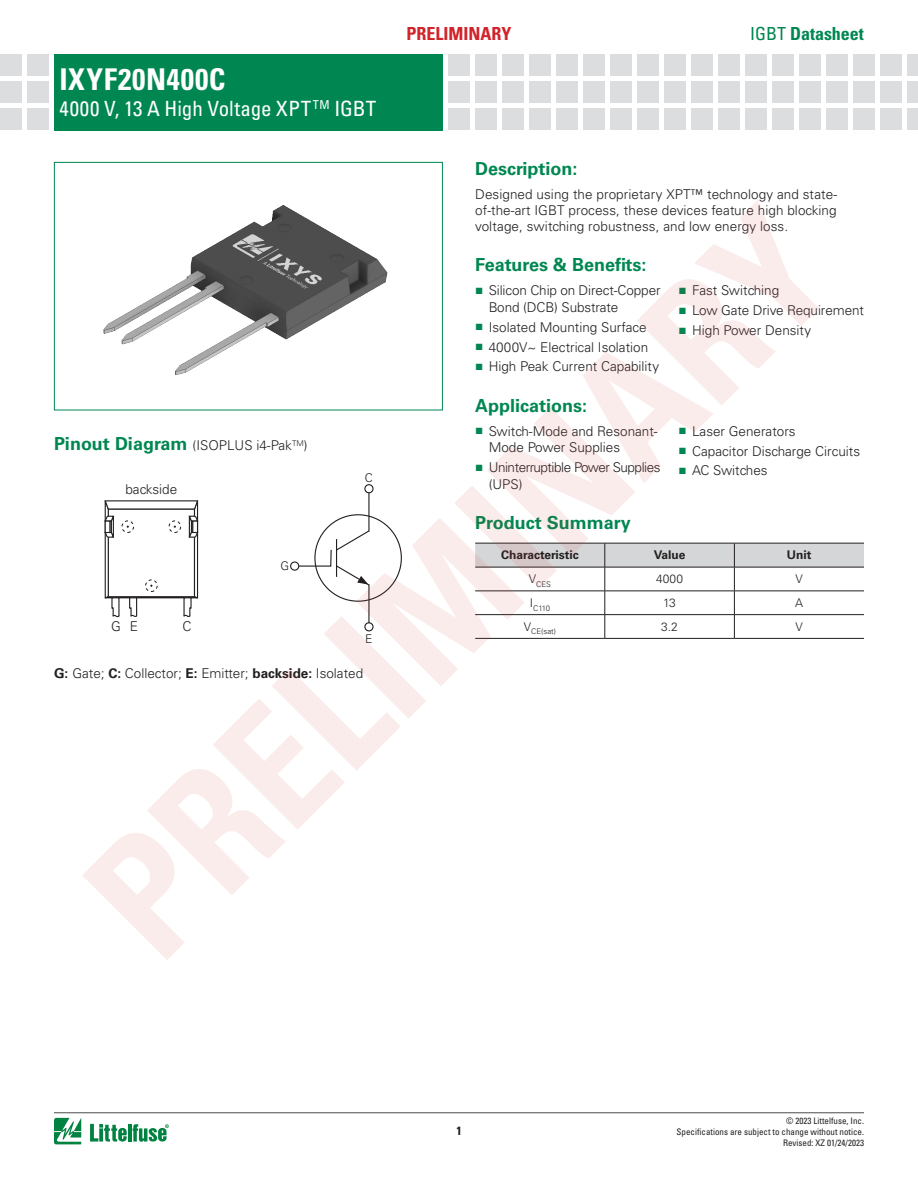
<style>
.page{position:relative;width:918px;height:1188px;background:#fff}
.page>*{position:absolute;margin:0;border:0;box-sizing:border-box;transform-origin:0 0}
.t1{font:700 condensed 30px "Univers LT Std";letter-spacing:.025em;color:#fff}
.t2{font:condensed 21px "Univers LT Std";color:#fff}
.t3{font:700 18px "Univers LT Std";color:#008751}
.t4{font:700 condensed 18px "Univers LT Std";color:#008751}
.t5{font:700 condensed 18px "Univers LT Std";color:#d1232a}
.t6{font:300 13.5px/16.2px "Univers LT Std";color:#231f20}
.t7{font:300 13.5px/16.5px "Univers LT Std";letter-spacing:-.035em;color:#231f20}
.t8{font:700 12px "Univers LT Std";color:#231f20}
.t9{font:300 12px "Univers LT Std";letter-spacing:.01em;color:#231f20}
.t10{font:700 condensed 12px "Univers LT Std";color:#231f20}
.t11{font:condensed 9px/10.6px "Univers LT Std";color:#231f20;text-align:right}
.t12{font:300 7.8px "Univers LT Std";color:#231f20}
.s1{font-weight:700;font-size:18px;color:#008751}
.s2{font-weight:700}
.s3{font-weight:400}
.s4{font-family:"Arial";font-weight:400;color:#008751}
</style>
<div class="page">
<svg style="left:54px;top:1118px;width:27px;height:26px"></svg>
<hr style="left:128px;top:1124px;width:3px;height:18px;background:#008240">
<svg style="left:133px;top:1124px;width:36px;height:18px"></svg>
<svg style="left:90px;top:1124px;width:37px;height:18px"></svg>
<hr style="left:54px;top:1112px;width:810px;height:1px;background:#4b4c4d">
<div style="left:27px;top:54px;width:22px;height:22px;background:#dcddde"></div>
<div style="left:27px;top:82px;width:22px;height:21px;background:#dcddde"></div>
<div style="left:27px;top:109px;width:22px;height:21px;background:#dcddde"></div>
<div style="left:0;top:54px;width:22px;height:22px;background:#dcddde"></div>
<div style="left:0;top:82px;width:22px;height:21px;background:#dcddde"></div>
<div style="left:0;top:109px;width:22px;height:21px;background:#dcddde"></div>
<div style="left:502px;top:54px;width:22px;height:22px;background:#dcddde"></div>
<div style="left:502px;top:82px;width:22px;height:21px;background:#dcddde"></div>
<div style="left:502px;top:109px;width:22px;height:21px;background:#dcddde"></div>
<div style="left:475px;top:54px;width:22px;height:22px;background:#dcddde"></div>
<div style="left:475px;top:82px;width:22px;height:21px;background:#dcddde"></div>
<div style="left:475px;top:109px;width:22px;height:21px;background:#dcddde"></div>
<div style="left:556px;top:54px;width:22px;height:22px;background:#dcddde"></div>
<div style="left:556px;top:82px;width:22px;height:21px;background:#dcddde"></div>
<div style="left:556px;top:109px;width:22px;height:21px;background:#dcddde"></div>
<div style="left:529px;top:54px;width:22px;height:22px;background:#dcddde"></div>
<div style="left:529px;top:82px;width:22px;height:21px;background:#dcddde"></div>
<div style="left:529px;top:109px;width:22px;height:21px;background:#dcddde"></div>
<div style="left:610px;top:54px;width:22px;height:22px;background:#dcddde"></div>
<div style="left:610px;top:82px;width:22px;height:21px;background:#dcddde"></div>
<div style="left:610px;top:109px;width:22px;height:21px;background:#dcddde"></div>
<div style="left:583px;top:54px;width:22px;height:22px;background:#dcddde"></div>
<div style="left:448px;top:54px;width:22px;height:22px;background:#dcddde"></div>
<div style="left:583px;top:82px;width:22px;height:21px;background:#dcddde"></div>
<div style="left:448px;top:82px;width:22px;height:21px;background:#dcddde"></div>
<div style="left:583px;top:109px;width:22px;height:21px;background:#dcddde"></div>
<div style="left:448px;top:109px;width:22px;height:21px;background:#dcddde"></div>
<div style="left:664px;top:54px;width:22px;height:22px;background:#dcddde"></div>
<div style="left:664px;top:82px;width:22px;height:21px;background:#dcddde"></div>
<div style="left:664px;top:109px;width:22px;height:21px;background:#dcddde"></div>
<div style="left:637px;top:54px;width:22px;height:22px;background:#dcddde"></div>
<div style="left:637px;top:82px;width:22px;height:21px;background:#dcddde"></div>
<div style="left:637px;top:109px;width:22px;height:21px;background:#dcddde"></div>
<div style="left:718px;top:54px;width:22px;height:22px;background:#dcddde"></div>
<div style="left:718px;top:82px;width:22px;height:21px;background:#dcddde"></div>
<div style="left:718px;top:109px;width:22px;height:21px;background:#dcddde"></div>
<div style="left:691px;top:54px;width:22px;height:22px;background:#dcddde"></div>
<div style="left:691px;top:82px;width:22px;height:21px;background:#dcddde"></div>
<div style="left:691px;top:109px;width:22px;height:21px;background:#dcddde"></div>
<div style="left:772px;top:54px;width:22px;height:22px;background:#dcddde"></div>
<div style="left:772px;top:82px;width:22px;height:21px;background:#dcddde"></div>
<div style="left:772px;top:109px;width:22px;height:21px;background:#dcddde"></div>
<div style="left:745px;top:54px;width:22px;height:22px;background:#dcddde"></div>
<div style="left:745px;top:82px;width:22px;height:21px;background:#dcddde"></div>
<div style="left:745px;top:109px;width:22px;height:21px;background:#dcddde"></div>
<div style="left:826px;top:54px;width:22px;height:22px;background:#dcddde"></div>
<div style="left:826px;top:81px;width:22px;height:22px;background:#dcddde"></div>
<div style="left:826px;top:108px;width:22px;height:22px;background:#dcddde"></div>
<div style="left:799px;top:54px;width:22px;height:22px;background:#dcddde"></div>
<div style="left:799px;top:81px;width:22px;height:22px;background:#dcddde"></div>
<div style="left:799px;top:108px;width:22px;height:22px;background:#dcddde"></div>
<div style="left:880px;top:54px;width:22px;height:22px;background:#dcddde"></div>
<div style="left:880px;top:81px;width:22px;height:22px;background:#dcddde"></div>
<div style="left:880px;top:108px;width:22px;height:22px;background:#dcddde"></div>
<div style="left:853px;top:54px;width:22px;height:22px;background:#dcddde"></div>
<div style="left:853px;top:81px;width:22px;height:22px;background:#dcddde"></div>
<div style="left:853px;top:108px;width:22px;height:22px;background:#dcddde"></div>
<div style="left:907px;top:54px;width:11px;height:22px;background:#dcddde"></div>
<div style="left:907px;top:81px;width:11px;height:22px;background:#dcddde"></div>
<div style="left:907px;top:108px;width:11px;height:22px;background:#dcddde"></div>
<div style="left:54px;top:54px;width:389px;height:76px;background:#008751"></div>
<img style="left:103px;top:205px;width:285px;height:170px">
<div style="left:54px;top:162px;width:389px;height:248px;border:1px solid #008751"></div>
<svg style="left:104px;top:500px;width:95px;height:118px"></svg>
<div style="left:290px;top:561px;width:9px;height:10px;border:1px solid #231f20;border-radius:50%"></div>
<div style="left:364px;top:484px;width:10px;height:9px;border:1px solid #231f20;border-radius:50%"></div>
<div style="left:364px;top:622px;width:10px;height:9px;border:1px solid #231f20;border-radius:50%"></div>
<hr style="left:368px;top:493px;width:2px;height:38px;background:#231f20">
<hr style="left:368px;top:585px;width:2px;height:38px;background:#231f20">
<svg style="left:298px;top:529px;width:72px;height:58px"></svg>
<hr style="left:475px;top:638px;width:130px;height:1px;background:#231f20">
<hr style="left:605px;top:638px;width:129px;height:1px;background:#231f20">
<hr style="left:734px;top:638px;width:130px;height:1px;background:#231f20">
<svg style="left:475px;top:543px;width:389px;height:95px"></svg>
<h1 class="t1" style="left:59px;top:61px;width:168px">IXYF20N400C</h1>
<h2 class="t2" style="left:59px;top:95px;width:319px">4000 V, 13 A High Voltage XPT<sup>TM</sup> IGBT</h2>
<p class="t6" style="left:54px;top:438px;width:255px"><span class="s1">Pinout Diagram</span> (ISOPLUS i4-Pak<sup>TM</sup>)</p>
<p class="t6" style="left:125px;top:481px;width:53px">backside</p>
<p class="t6" style="left:111px;top:618px;width:28px">G E</p>
<p class="t6" style="left:182px;top:618px;width:11px">C</p>
<p class="t9" style="left:280px;top:559px;width:10px">G</p>
<p class="t9" style="left:365px;top:470px;width:10px">C</p>
<p class="t9" style="left:365px;top:631px;width:9px">E</p>
<p class="t6" style="left:54px;top:665px;width:311px"><span class="s2">G:</span> Gate; <span class="s2">C:</span> Collector; <span class="s2">E:</span> Emitter; <span class="s2">backside:</span> Isolated</p>
<h3 class="t5" style="left:407px;top:23px;width:106px">PRELIMINARY</h3>
<h3 class="t4" style="left:750px;top:23px;width:115px"><span class="s3">IGBT</span> Datasheet</h3>
<h3 class="t3" style="left:475px;top:158px;width:104px">Description:</h3>
<p class="t6" style="left:475px;top:186px;width:363px;text-align:justify">Designed using the proprietary XPT™ technology and state&shy;of-the-art IGBT process, these devices feature high blocking voltage, switching robustness, and low energy loss.</p>
<h3 class="t3" style="left:475px;top:254px;width:173px">Features &amp; Benefits:</h3>
<p class="t6" style="left:489px;top:282px;width:173px;text-indent:-14px"><span class="s4">■</span> Silicon Chip on Direct-Copper<br>Bond (DCB) Substrate</p>
<p class="t6" style="left:475px;top:319px;width:173px"><span class="s4">■</span> Isolated Mounting Surface</p>
<p class="t6" style="left:475px;top:339px;width:174px"><span class="s4">■</span> 4000V~ Electrical Isolation</p>
<p class="t6" style="left:475px;top:359px;width:185px"><span class="s4">■</span> High Peak Current Capability</p>
<p class="t6" style="left:679px;top:282px;width:102px"><span class="s4">■</span> Fast Switching</p>
<p class="t6" style="left:679px;top:302px;width:187px"><span class="s4">■</span> Low Gate Drive Requirement</p>
<p class="t6" style="left:679px;top:322px;width:134px"><span class="s4">■</span> High Power Density</p>
<h3 class="t3" style="left:475px;top:395px;width:114px">Applications:</h3>
<p class="t6" style="left:489px;top:423px;width:171px;text-indent:-14px"><span class="s4">■</span> Switch-Mode and Resonant-<br>Mode Power Supplies</p>
<p class="t7" style="left:489px;top:459px;width:173px;text-indent:-14px"><span class="s4">■</span> Uninterruptible Power Supplies (UPS)</p>
<p class="t6" style="left:679px;top:423px;width:119px"><span class="s4">■</span> Laser Generators</p>
<p class="t6" style="left:679px;top:443px;width:183px"><span class="s4">■</span> Capacitor Discharge Circuits</p>
<p class="t6" style="left:679px;top:463px;width:91px"><span class="s4">■</span> AC Switches</p>
<h3 class="t3" style="left:475px;top:513px;width:157px">Product Summary</h3>
<p class="t8" style="left:501px;top:548px;width:79px">Characteristic</p>
<p class="t8" style="left:654px;top:548px;width:33px">Value</p>
<p class="t8" style="left:787px;top:548px;width:26px">Unit</p>
<p class="t12" style="left:529px;top:579px;width:24px"><sup>V</sup>CES</p>
<p class="t9" style="left:656px;top:572px;width:29px">4000</p>
<p class="t9" style="left:796px;top:572px;width:9px">V</p>
<p class="t12" style="left:530px;top:603px;width:22px"><sup>I</sup>C110</p>
<p class="t9" style="left:663px;top:596px;width:14px">13</p>
<p class="t9" style="left:795px;top:596px;width:10px">A</p>
<p class="t12" style="left:524px;top:627px;width:34px"><sup>V</sup>CE(sat)</p>
<p class="t9" style="left:661px;top:619px;width:18px">3.2</p>
<p class="t9" style="left:796px;top:619px;width:9px">V</p>
<p class="t10" style="left:456px;top:1124px;width:7px">1</p>
<p class="t11" style="left:677px;top:1116px;width:189px">© 2023 Littelfuse, Inc.<br>Specifications are subject to change without notice.<br>Revised: XZ 01/24/2023</p>
</div>
